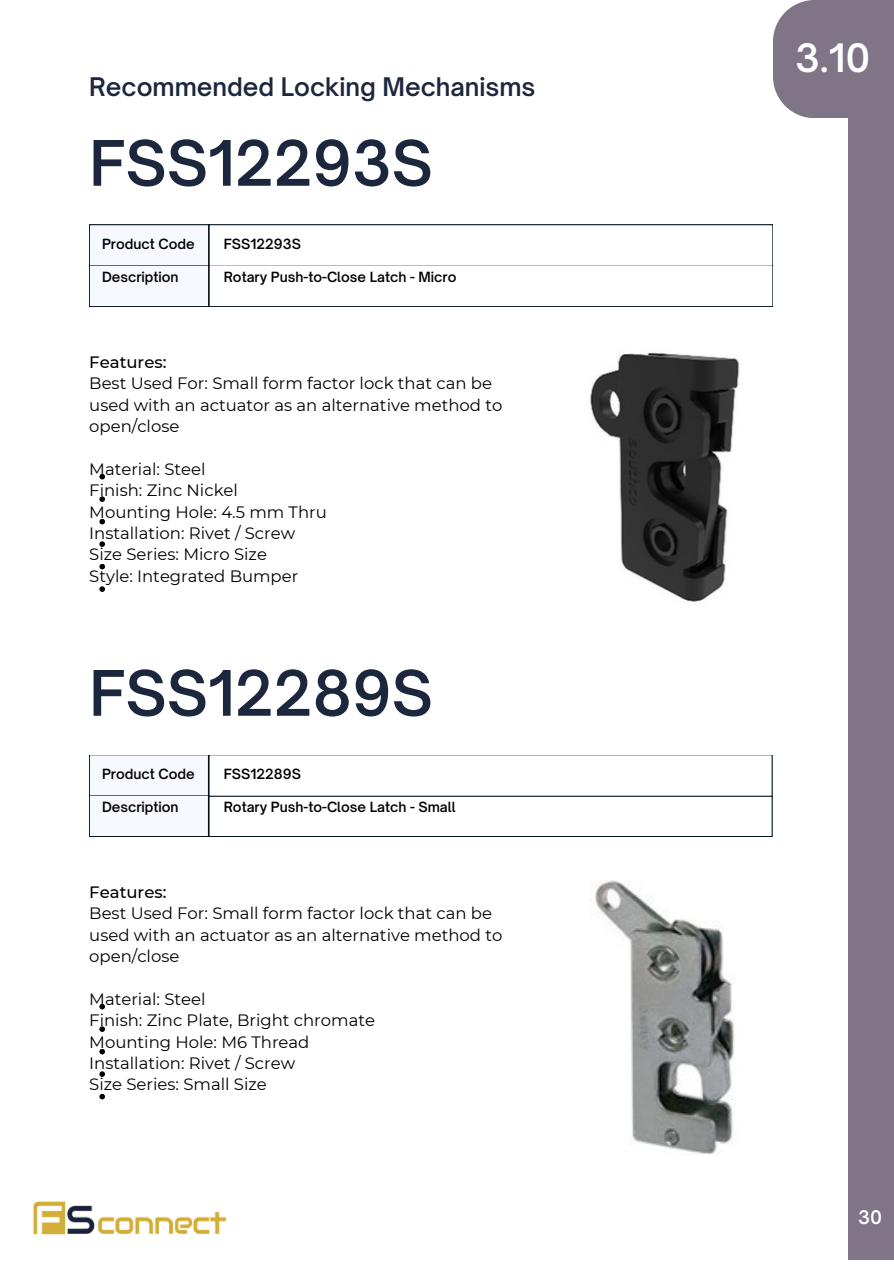
<style>
.page{position:relative;width:894px;height:1264px;background:#fff}
.page>*{position:absolute;margin:0;border:0;box-sizing:border-box;transform-origin:0 0}
.t1{font:600 60px "Open Sauce One";color:#1c263c}
.t2{font:600 37.5px "Open Sauce One";color:#fff}
.t3{font:600 24.6px "Open Sauce One";color:#1c263c}
.t4{font:600 18px "Open Sauce One";color:#fff}
.t5{font:16.5px/21.3px "Montserrat";color:#000}
.t6{font:600 13.5px "Open Sauce One";color:#000}
.s1{font-weight:500}
</style>
<div class="page">
<div style="left:847px;top:0;width:46px;height:1259px;background:#807587"></div>
<div style="left:772px;top:0;width:121px;height:117px;background:#807587"></div>
<div style="left:89px;top:225px;width:122px;height:41px;background:#f6f9ff"></div>
<div style="left:89px;top:224px;width:120px;height:43px;border:1px solid #01111d"></div>
<div style="left:208px;top:264px;width:565px;height:43px;border:1px solid #01111d"></div>
<div style="left:209px;top:225px;width:565px;height:41px;background:#fff"></div>
<div style="left:208px;top:224px;width:565px;height:43px;border:1px solid #01111d"></div>
<div style="left:89px;top:265px;width:122px;height:42px;background:#f6f9ff"></div>
<div style="left:89px;top:264px;width:120px;height:43px;border:1px solid #01111d"></div>
<img style="left:590px;top:352px;width:150px;height:250px">
<div style="left:89px;top:754px;width:121px;height:42px;background:#f6f9ff"></div>
<div style="left:208px;top:794px;width:564px;height:43px;border:1px solid #01111d"></div>
<div style="left:89px;top:795px;width:121px;height:41px;background:#f6f9ff"></div>
<div style="left:89px;top:794px;width:120px;height:43px;border:1px solid #01111d"></div>
<img style="left:595px;top:880px;width:140px;height:274px">
<svg style="left:99px;top:474px;width:6px;height:5px"></svg>
<svg style="left:99px;top:496px;width:6px;height:6px"></svg>
<svg style="left:99px;top:519px;width:6px;height:5px"></svg>
<svg style="left:99px;top:541px;width:6px;height:6px"></svg>
<svg style="left:99px;top:564px;width:6px;height:5px"></svg>
<svg style="left:99px;top:586px;width:6px;height:6px"></svg>
<svg style="left:99px;top:1004px;width:6px;height:5px"></svg>
<svg style="left:99px;top:1026px;width:6px;height:5px"></svg>
<svg style="left:99px;top:1049px;width:6px;height:5px"></svg>
<svg style="left:99px;top:1071px;width:6px;height:5px"></svg>
<svg style="left:99px;top:1094px;width:6px;height:5px"></svg>
<img style="left:33px;top:1201px;width:194px;height:34px">
<h4 class="t3" style="left:89px;top:71px;width:447px">Recommended Locking Mechanisms</h4>
<p class="t1" style="left:89px;top:126px;width:345px">FSS12293S</p>
<p class="t6" style="left:102px;top:236px;width:94px">Product Code</p>
<p class="t6" style="left:102px;top:268px;width:78px">Description</p>
<p class="t6" style="left:224px;top:235px;width:79px">FSS12293S</p>
<h1 class="t6" style="left:224px;top:268px;width:234px">Rotary Push-to-Close Latch - Micro</h1>
<p class="t5" style="left:89px;top:351px;width:414px"><span class="s1">Features:<br></span>Best Used For: Small form factor lock that can be used with an actuator as an alternative method to open/close</p>
<p class="t5" style="left:89px;top:458px;width:239px">Material: Steel<br>Finish: Zinc Nickel<br>Mounting Hole: 4.5 mm Thru<br>Installation: Rivet / Screw<br>Size Series: Micro Size<br>Style: Integrated Bumper</p>
<h4 class="t1" style="left:89px;top:655px;width:345px">FSS12289S</h4>
<p class="t6" style="left:102px;top:765px;width:94px">Product Code</p>
<p class="t6" style="left:102px;top:798px;width:78px">Description</p>
<h4 class="t6" style="left:224px;top:765px;width:79px">FSS12289S</h4>
<h4 class="t6" style="left:224px;top:798px;width:233px">Rotary Push-to-Close Latch - Small</h4>
<p class="t5" style="left:89px;top:881px;width:414px"><span class="s1">Features:<br></span>Best Used For: Small form factor lock that can be used with an actuator as an alternative method to open/close</p>
<p class="t5" style="left:89px;top:988px;width:287px">Material: Steel<br>Finish: Zinc Plate, Bright chromate<br>Mounting Hole: M6 Thread<br>Installation: Rivet / Screw<br>Size Series: Small Size</p>
<h1 class="t2" style="left:794px;top:34px;width:77px">3.10</h1>
<p class="t4" style="left:857px;top:1206px;width:25px">30</p>
</div>
